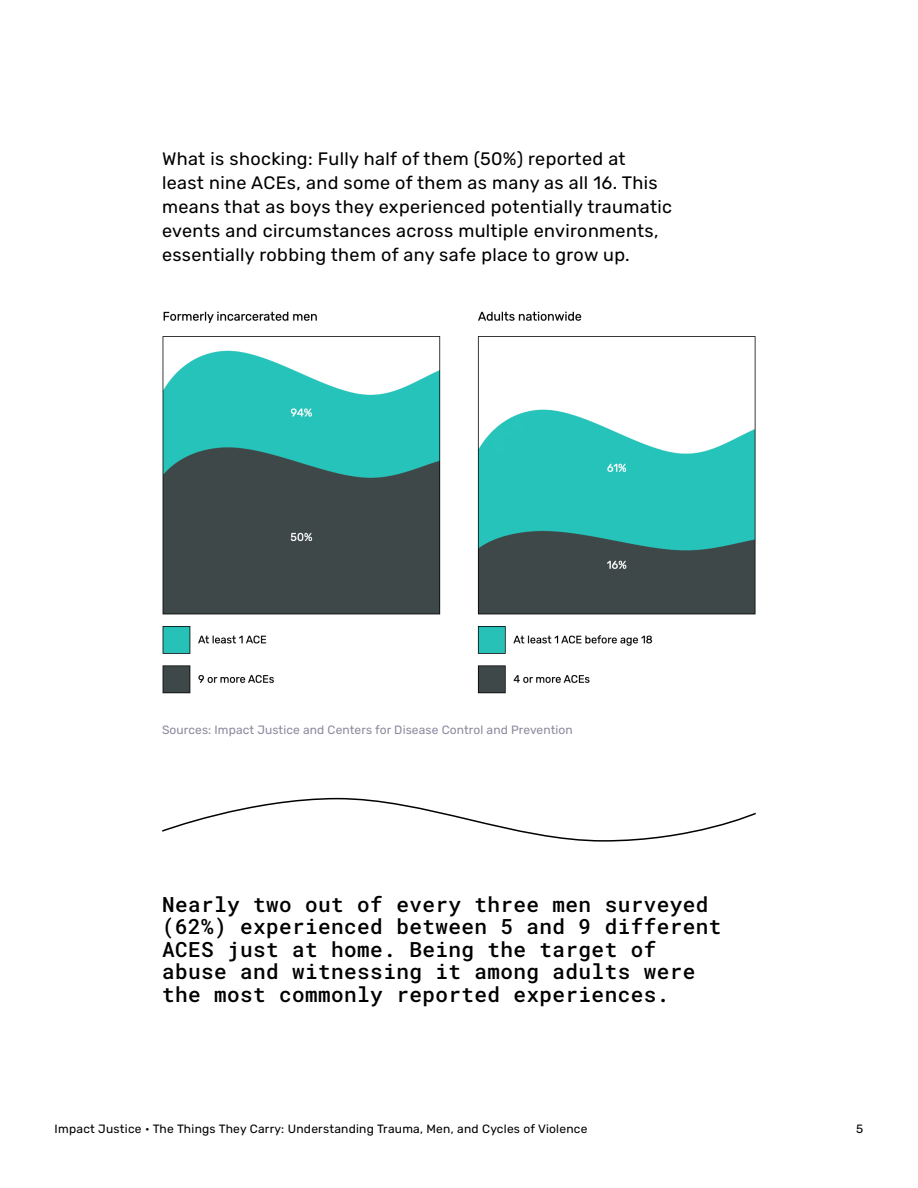
<style>
.page{position:relative;width:918px;height:1188px;background:#fff}
.page>*{position:absolute;margin:0;border:0;box-sizing:border-box;transform-origin:0 0}
.t1{font:21px/22.5px "Roboto Mono";letter-spacing:.02em;color:#000}
.Rubik{font:300 18px/24px "Rubik";letter-spacing:.02em;color:#000}
.t2{font:300 12px "Rubik";letter-spacing:.02em;color:#000}
.Rubik-2{font:300 12px "Rubik";letter-spacing:.01em;color:#8b8a9e}
</style>
<div class="page">
<img style="left:162px;top:311px;width:594px;height:383px">
<svg style="left:162px;top:797px;width:594px;height:45px"></svg>
<p class="Rubik" style="left:162px;top:148px;width:512px">What is shocking: Fully half of them (50%) reported at least nine ACEs, and some of them as many as all 16. This means that as boys they experienced potentially traumatic events and circumstances across multiple environments, essentially robbing them of any safe place to grow up.</p>
<p class="Rubik-2" style="left:162px;top:721px;width:412px">Sources: Impact Justice and Centers for Disease Control and Prevention</p>
<p class="t1" style="left:162px;top:892px;width:561px">Nearly two out of every three men surveyed (62%) experienced between 5 and 9 different ACES just at home. Being the target of abuse and witnessing it among adults were the most commonly reported experiences.</p>
<p class="t2" style="left:55px;top:1120px;width:534px">Impact Justice • The Things They Carry: Understanding Trauma, Men, and Cycles of Violence</p>
<p class="t2" style="left:856px;top:1120px;width:9px">5</p>
</div>
